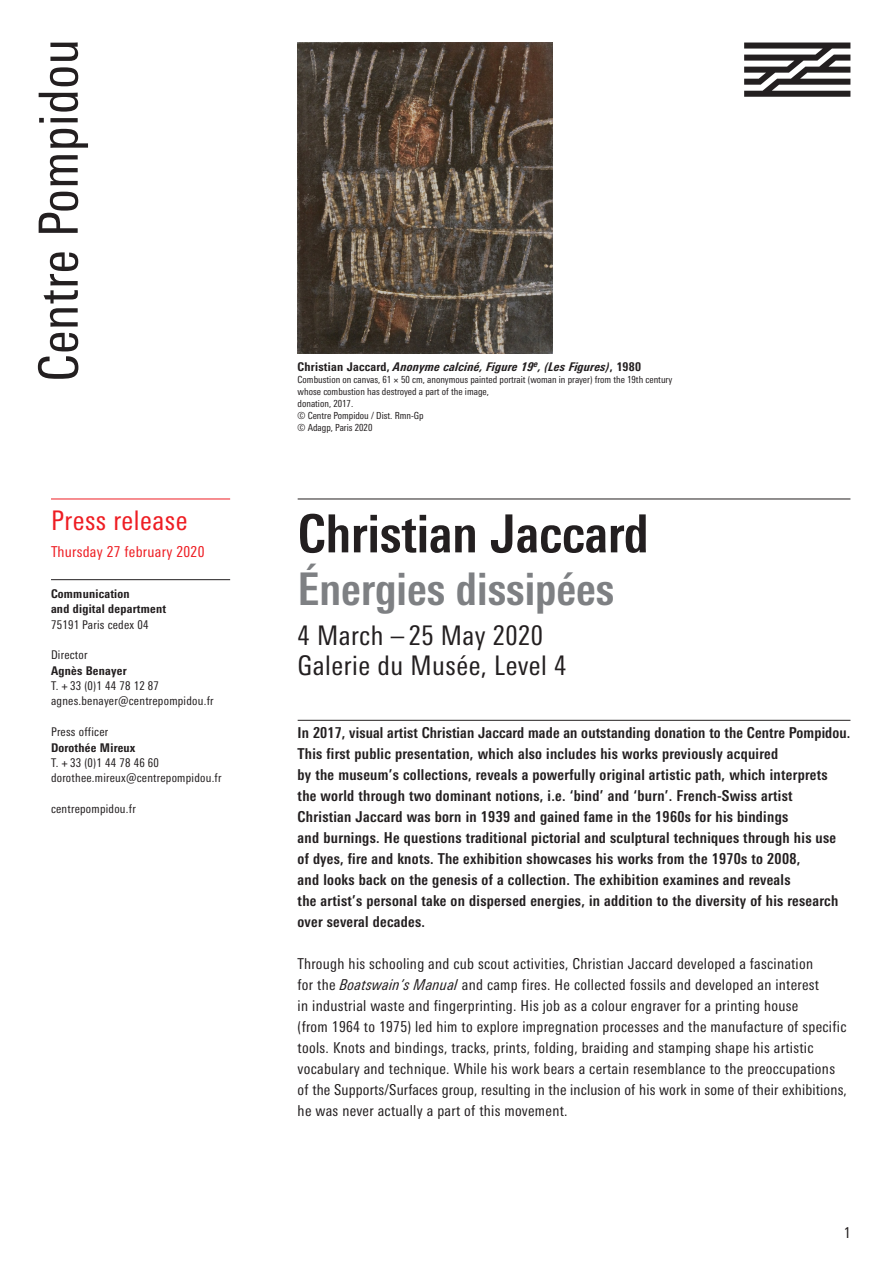
<style>
.page{position:relative;width:893px;height:1263px;background:#fff}
.page>*{position:absolute;margin:0;border:0;box-sizing:border-box;transform-origin:0 0}
.t1{font:condensed 54px "Univers Next Pro";letter-spacing:.005em;color:#231f20}
.TITRE_DU_CP___U_N_P{font:700 condensed 52.5px "Univers Next Pro";color:#231f20}
.TITRE_DU_CP___U_N_P-2{font:700 condensed 45px "Univers Next Pro";color:#7e8083}
.DATES_EXPO___U_N_P{font:condensed 27px "Univers Next Pro";letter-spacing:.02em;color:#231f20}
.DATES_EXPO___U_N_P-2{font:condensed 27px "Univers Next Pro";letter-spacing:.02em;color:#ee1d23}
.TEXTE_COURANT___U_N{font:condensed 15px/21px "Univers Next Pro";letter-spacing:.02em;color:#231f20}
.TEXTE_COURANT___U_N-2{font:700 condensed 15px/21px "Univers Next Pro";letter-spacing:.02em;color:#231f20}
.INFOS___Premier_Para{font:700 condensed 15px/21px "Univers Next Pro";letter-spacing:.01em;color:#231f20}
.TEXTE_COURANT___U_N-3{font:condensed 15px "Univers Next Pro";letter-spacing:.02em;color:#ee1d23}
.INFOS___U_N_P__Conde{font:condensed 12px "Univers Next Pro";letter-spacing:.02em;color:#231f20}
.INFOS___U_N_P__Conde-2{font:italic 800 condensed 12px "Univers Next Pro";letter-spacing:.02em;color:#231f20}
.INFOS___U_N_P__Conde-3{font:800 condensed 12px "Univers Next Pro";letter-spacing:.02em;color:#231f20}
.INFOS___Premier_Para-2{font:800 condensed 12px "Univers Next Pro";letter-spacing:.02em;color:#231f20}
.t2{font:condensed 9.75px "Univers Next Pro";color:#231f20}
.s1{font-style:normal}
.s2{font-style:italic}
</style>
<div class="page">
<svg style="left:744px;top:43px;width:106px;height:54px"></svg>
<hr style="left:298px;top:499px;width:552px;height:1px;background:#231f20">
<hr style="left:298px;top:720px;width:552px;height:1px;background:#231f20">
<img style="left:298px;top:43px;width:255px;height:311px">
<hr style="left:51px;top:499px;width:179px;height:1px;background:#ee1d23">
<hr style="left:51px;top:579px;width:179px;height:1px;background:#231f20">
<h1 class="t1" style="left:27px;top:382px;width:344px;rotate:-90deg">Centre Pompidou</h1>
<p class="DATES_EXPO___U_N_P-2" style="left:51px;top:505px;width:138px">Press release</p>
<p class="TEXTE_COURANT___U_N-3" style="left:51px;top:542px;width:155px">Thursday 27 february 2020</p>
<p class="INFOS___Premier_Para-2" style="left:51px;top:586px;width:80px">Communication</p>
<p class="INFOS___U_N_P__Conde-3" style="left:51px;top:602px;width:117px">and digital department</p>
<p class="INFOS___U_N_P__Conde" style="left:51px;top:617px;width:99px">75191 Paris cedex 04</p>
<p class="INFOS___U_N_P__Conde" style="left:51px;top:648px;width:38px">Director</p>
<p class="INFOS___U_N_P__Conde-3" style="left:51px;top:663px;width:77px">Agnès Benayer</p>
<p class="INFOS___U_N_P__Conde" style="left:51px;top:679px;width:110px">T. + 33 (0)1 44 78 12 87</p>
<p class="INFOS___U_N_P__Conde" style="left:51px;top:694px;width:164px">agnes.benayer@centrepompidou.fr</p>
<p class="INFOS___U_N_P__Conde" style="left:51px;top:725px;width:59px">Press officer</p>
<p class="INFOS___U_N_P__Conde-3" style="left:51px;top:740px;width:86px">Dorothée Mireux</p>
<p class="INFOS___U_N_P__Conde" style="left:51px;top:756px;width:110px">T. + 33 (0)1 44 78 46 60</p>
<p class="INFOS___U_N_P__Conde" style="left:51px;top:771px;width:172px">dorothee.mireux@centrepompidou.fr</p>
<p class="INFOS___U_N_P__Conde" style="left:51px;top:802px;width:86px">centrepompidou.fr</p>
<p class="INFOS___U_N_P__Conde-2" style="left:298px;top:360px;width:345px"><span class="s1">Christian Jaccard,</span> Anonyme calciné, Figure 19<sup>e</sup>, (Les Figures)<span class="s1">, 1980</span></p>
<p class="t2" style="left:298px;top:374px;width:376px">Combustion on canvas, 61 × 50 cm, anonymous painted portrait (woman in prayer) from the 19th century</p>
<p class="t2" style="left:298px;top:386px;width:193px">whose combustion has destroyed a part of the image,</p>
<p class="t2" style="left:298px;top:398px;width:57px">donation, 2017.</p>
<p class="t2" style="left:298px;top:410px;width:128px">© Centre Pompidou / Dist. Rmn-Gp</p>
<p class="t2" style="left:298px;top:422px;width:76px">© Adagp, Paris 2020</p>
<p class="TITRE_DU_CP___U_N_P" style="left:298px;top:502px;width:352px">Christian Jaccard</p>
<p class="TITRE_DU_CP___U_N_P-2" style="left:298px;top:562px;width:318px">Énergies dissipées</p>
<p class="DATES_EXPO___U_N_P" style="left:298px;top:620px;width:247px">4 March – 25 May 2020</p>
<p class="DATES_EXPO___U_N_P" style="left:298px;top:650px;width:270px">Galerie du Musée, Level 4</p>
<p class="INFOS___Premier_Para" style="left:298px;top:722px;width:554px">In 2017, visual artist Christian Jaccard made an outstanding donation to the Centre Pompidou.<br>This first public presentation, which also includes his works previously acquired</p>
<p class="TEXTE_COURANT___U_N-2" style="left:298px;top:764px;width:531px">by the museum’s collections, reveals a powerfully original artistic path, which interprets</p>
<p class="TEXTE_COURANT___U_N-2" style="left:298px;top:785px;width:496px">the world through two dominant notions, i.e. ‘bind’ and ‘burn’. French-Swiss artist</p>
<p class="TEXTE_COURANT___U_N-2" style="left:298px;top:806px;width:492px">Christian Jaccard was born in 1939 and gained fame in the 1960s for his bindings</p>
<p class="TEXTE_COURANT___U_N-2" style="left:298px;top:827px;width:540px">and burnings. He questions traditional pictorial and sculptural techniques through his use of dyes, fire and knots. The exhibition showcases his works from the 1970s to 2008,</p>
<p class="TEXTE_COURANT___U_N-2" style="left:298px;top:869px;width:494px">and looks back on the genesis of a collection. The exhibition examines and reveals</p>
<p class="TEXTE_COURANT___U_N-2" style="left:298px;top:890px;width:542px">the artist’s personal take on dispersed energies, in addition to the diversity of his research over several decades.</p>
<p class="TEXTE_COURANT___U_N" style="left:298px;top:953px;width:517px">Through his schooling and cub scout activities, Christian Jaccard developed a fascination</p>
<p class="TEXTE_COURANT___U_N" style="left:298px;top:974px;width:523px">for the <span class="s2">Boatswain’s Manual</span> and camp fires. He collected fossils and developed an interest</p>
<p class="TEXTE_COURANT___U_N" style="left:298px;top:995px;width:502px">in industrial waste and fingerprinting. His job as a colour engraver for a printing house</p>
<p class="TEXTE_COURANT___U_N" style="left:298px;top:1016px;width:550px">(from 1964 to 1975) led him to explore impregnation processes and the manufacture of specific tools. Knots and bindings, tracks, prints, folding, braiding and stamping shape his artistic vocabulary and technique. While his work bears a certain resemblance to the preoccupations</p>
<p class="TEXTE_COURANT___U_N" style="left:298px;top:1079px;width:551px">of the Supports/Surfaces group, resulting in the inclusion of his work in some of their exhibitions, he was never actually a part of this movement.</p>
<p class="TEXTE_COURANT___U_N" style="left:844px;top:1222px;width:8px">1</p>
</div>
